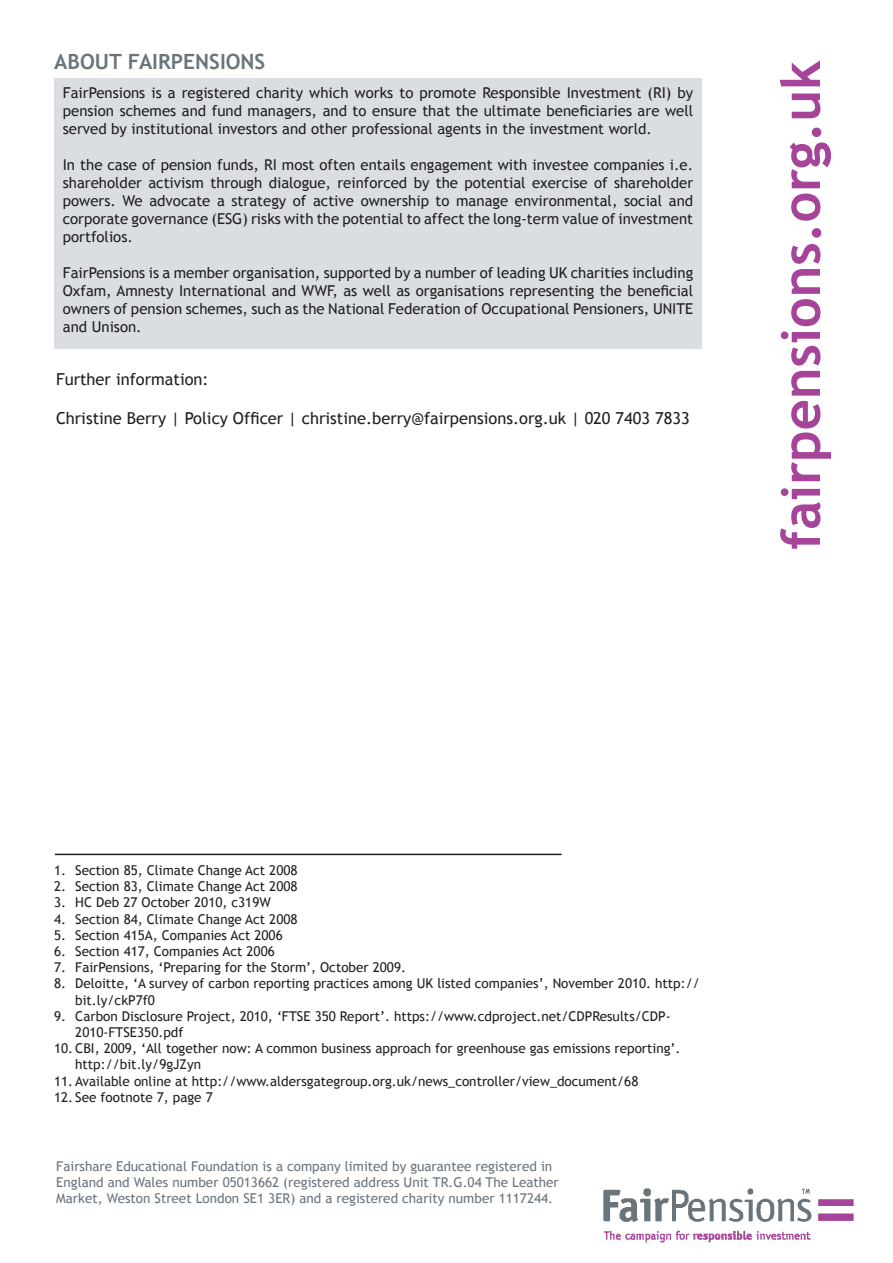
<style>
.page{position:relative;width:893px;height:1263px;background:#fff}
.page>*{position:absolute;margin:0;border:0;box-sizing:border-box;transform-origin:0 0}
.Headings{font:700 54px "Trebuchet MS";color:#a54499}
.Headings_Grey{font:700 21px "Trebuchet MS";color:#6a747b}
.t1{font:16.5px "Trebuchet MS";color:#231f20}
.Paragraph_Style_1{font:15px/18px "Trebuchet MS";color:#231f20;text-align:justify}
.Footnotes_text{font:13.5px/16.2px "Trebuchet MS";color:#231f20}
.t2{font:13.5px/16.2px "Trebuchet MS";color:#6a747b}
</style>
<div class="page">
<img style="left:603px;top:1188px;width:251px;height:55px">
<hr style="left:55px;top:854px;width:507px;height:1px;background:#231f20">
<div style="left:54px;top:79px;width:648px;height:270px;background:#dadee2"></div>
<p class="Headings_Grey" style="left:54px;top:49px;width:213px">ABOUT FAIRPENSIONS</p>
<p class="Paragraph_Style_1" style="left:63px;top:84px;width:632px">FairPensions is a registered charity which works to promote Responsible Investment (RI) by pension schemes and fund managers, and to ensure that the ultimate beneficiaries are well served by institutional investors and other professional agents in the investment world.</p>
<p class="Paragraph_Style_1" style="left:63px;top:156px;width:632px">In the case of pension funds, RI most often entails engagement with investee companies i.e. shareholder activism through dialogue, reinforced by the potential exercise of shareholder powers. We advocate a strategy of active ownership to manage environmental, social and corporate governance (ESG) risks with the potential to affect the long-term value of investment portfolios.</p>
<p class="Paragraph_Style_1" style="left:63px;top:264px;width:632px">FairPensions is a member organisation, supported by a number of leading UK charities including Oxfam, Amnesty International and WWF, as well as organisations representing the beneficial owners of pension schemes, such as the National Federation of Occupational Pensioners, UNITE and Unison.</p>
<p class="t1" style="left:56px;top:369px;width:154px">Further information:</p>
<p class="t1" style="left:56px;top:409px;width:635px">Christine Berry | Policy Officer | christine.berry@fairpensions.org.uk | 020 7403 7833</p>
<p class="Headings" style="left:767px;top:550px;width:491px;rotate:-90deg">fairpensions.org.uk</p>
<p class="Footnotes_text" style="left:54px;top:862px;width:245px">1. Section 85, Climate Change Act 2008</p>
<p class="Footnotes_text" style="left:54px;top:878px;width:245px">2. Section 83, Climate Change Act 2008</p>
<p class="Footnotes_text" style="left:54px;top:895px;width:218px">3. HC Deb 27 October 2010, c319W</p>
<p class="Footnotes_text" style="left:54px;top:911px;width:245px">4. Section 84, Climate Change Act 2008</p>
<p class="Footnotes_text" style="left:54px;top:927px;width:230px">5. Section 415A, Companies Act 2006</p>
<p class="Footnotes_text" style="left:54px;top:943px;width:222px">6. Section 417, Companies Act 2006</p>
<p class="Footnotes_text" style="left:54px;top:959px;width:354px">7. FairPensions, ‘Preparing for the Storm’, October 2009.</p>
<p class="Footnotes_text" style="left:75px;top:976px;width:626px;text-indent:-21px">8. Deloitte, ‘A survey of carbon reporting practices among UK listed companies’, November 2010. http:// bit.ly/ckP7f0</p>
<p class="Footnotes_text" style="left:75px;top:1008px;width:597px;text-indent:-21px">9. Carbon Disclosure Project, 2010, ‘FTSE 350 Report’. https://www.cdproject.net/CDPResults/CDP-<br>2010-FTSE350.pdf</p>
<p class="Footnotes_text" style="left:75px;top:1040px;width:607px;text-indent:-21px">10. CBI, 2009, ‘All together now: A common business approach for greenhouse gas emissions reporting’. http://bit.ly/9gJZyn</p>
<p class="Footnotes_text" style="left:54px;top:1073px;width:586px">11. Available online at http://www.aldersgategroup.org.uk/news_controller/view_document/68</p>
<p class="Footnotes_text" style="left:54px;top:1089px;width:160px">12. See footnote 7, page 7</p>
<p class="t2" style="left:56px;top:1158px;width:504px">Fairshare Educational Foundation is a company limited by guarantee registered in<br>England and Wales number 05013662 (registered address Unit TR.G.04 The Leather<br>Market, Weston Street London SE1 3ER) and a registered charity number 1117244.</p>
</div>
